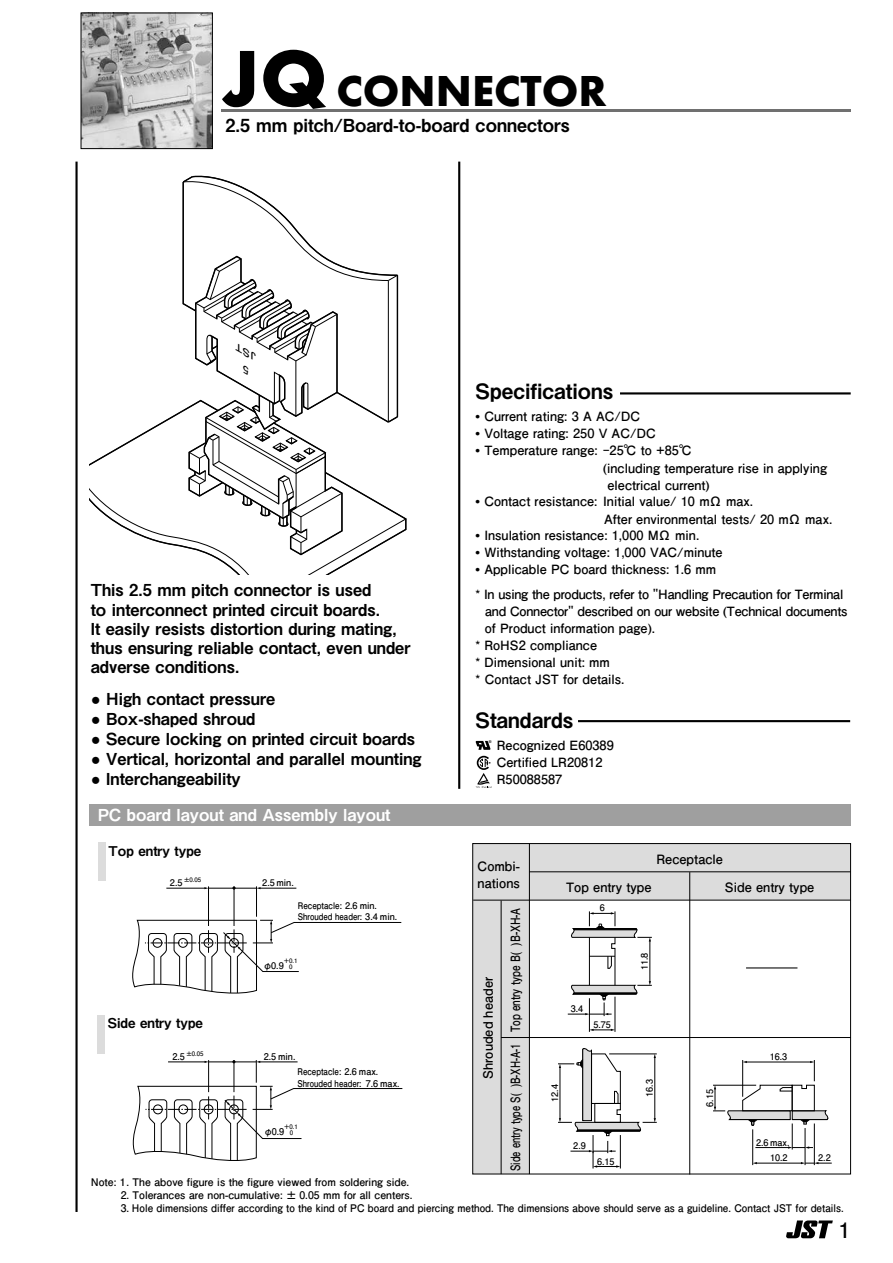
<style>
.page{position:relative;width:893px;height:1263px;background:#fff}
.page>*{position:absolute;margin:0;border:0;box-sizing:border-box;transform-origin:0 0}
.t1{font:700 45px "Futura PT";color:#000}
.t2{font:700 21.3px "Futo Go B101 Pr 6 N";color:#000}
.t3{font:21px "Midashi Go Pr 6 N MB31";color:#000}
.t4{font:18px "Midashi Go Pr 6 N MB31";color:#000}
.t5{font:16.5px/19.2px "Midashi Go Pr 6 N MB31";color:#000}
.t6{font:16.5px "Midashi Go Pr 6 N MB31";color:#fff}
.t7{font:13.5px "Midashi Go Pr 6 N MB31";color:#000}
.t8{font:700 12.9px/16.6px "Futo Go B101 Pr 6 N";color:#000}
.t9{font:700 12.9px "Futo Go B101 Pr 6 N";color:#000;scale:.73 1}
.t10{font:700 12.9px "Futo Go B101 Pr 6 N";color:#000;scale:.78 1}
.t11{font:700 12.75px/17px "Futo Go B101 Pr 6 N";color:#000}
.t12{font:700 12.75px/24.8px "Futo Go B101 Pr 6 N";letter-spacing:-.02em;color:#000}
.t13{font:700 10.5px "Futo Go B101 Pr 6 N";color:#000}
.t14{font:700 9.3px/11.1px "Futo Go B101 Pr 6 N";color:#000;scale:.86 1}
.t15{font:700 9.3px "Futo Go B101 Pr 6 N";color:#000}
.t16{font:700 9.15px "Futo Go B101 Pr 6 N";color:#000}
.t17{font:700 9.15px/10.9px "Futo Go B101 Pr 6 N";color:#000;scale:.89 1}
.t18{font:700 9px "Futo Go B101 Pr 6 N";color:#000}
.t19{font:700 6.15px/5.6px "Futo Go B101 Pr 6 N";color:#000}
.t20{font:700 6px/5.4px "Futo Go B101 Pr 6 N";color:#000}
.t21{font:700 3.75px "Arial";color:#000}
.s1{font-size:82.5px}
.s2{font-family:"Arial";font-weight:700}
.s3{font-size:9.15px}
.s4{font-size:9.3px}
.s5{font-family:"Arial"}
</style>
<div class="page">
<div style="left:473px;top:843px;width:378px;height:57px;background:#dcdcdc"></div>
<div style="left:473px;top:900px;width:56px;height:274px;background:#dcdcdc"></div>
<div style="left:472px;top:843px;width:379px;height:331px;border:1px solid #000"></div>
<hr style="left:529px;top:871px;width:322px;height:1px;background:#000">
<hr style="left:473px;top:900px;width:378px;height:1px;background:#000">
<hr style="left:501px;top:900px;width:1px;height:274px;background:#000">
<hr style="left:529px;top:843px;width:1px;height:331px;background:#000">
<hr style="left:689px;top:872px;width:1px;height:302px;background:#000">
<hr style="left:501px;top:1037px;width:350px;height:1px;background:#000">
<svg style="left:558px;top:1048px;width:99px;height:120px"></svg>
<hr style="left:756px;top:1163px;width:46px;height:1px;background:#000">
<svg style="left:801px;top:1162px;width:31px;height:2px"></svg>
<hr style="left:752px;top:1129px;width:1px;height:36px;background:#000">
<hr style="left:814px;top:1123px;width:1px;height:42px;background:#000">
<hr style="left:805px;top:1128px;width:1px;height:37px;background:#000">
<svg style="left:713px;top:1060px;width:116px;height:89px"></svg>
<svg style="left:568px;top:911px;width:84px;height:105px"></svg>
<hr style="left:589px;top:998px;width:1px;height:34px;background:#000">
<hr style="left:615px;top:997px;width:1px;height:35px;background:#000">
<svg style="left:589px;top:1029px;width:26px;height:2px"></svg>
<hr style="left:746px;top:967px;width:51px;height:1px;background:#000">
<svg style="left:786px;top:1220px;width:47px;height:18px"></svg>
<hr style="left:221px;top:109px;width:629px;height:3px;background:#707070">
<img style="left:83px;top:15px;width:128px;height:132px">
<div style="left:81px;top:13px;width:132px;height:136px;border:1px solid #000"></div>
<hr style="left:458px;top:162px;width:2px;height:627px;background:#000">
<hr style="left:256px;top:886px;width:1px;height:31px;background:#000">
<hr style="left:208px;top:886px;width:1px;height:40px;background:#000">
<hr style="left:260px;top:888px;width:36px;height:1px;background:#000">
<hr style="left:208px;top:888px;width:48px;height:1px;background:#000">
<hr style="left:166px;top:888px;width:39px;height:1px;background:#000">
<hr style="left:234px;top:886px;width:1px;height:40px;background:#000">
<svg style="left:132px;top:920px;width:270px;height:74px"></svg>
<svg style="left:132px;top:1060px;width:271px;height:101px"></svg>
<div style="left:98px;top:842px;width:8px;height:39px;background:#dcdcdc"></div>
<div style="left:97px;top:1015px;width:8px;height:38px;background:#dcdcdc"></div>
<hr style="left:75px;top:162px;width:3px;height:1050px;background:#000">
<div style="left:89px;top:804px;width:761px;height:21px;background:#9f9f9f"></div>
<svg style="left:476px;top:756px;width:16px;height:32px"></svg>
<svg style="left:476px;top:741px;width:14px;height:9px"></svg>
<hr style="left:620px;top:392px;width:231px;height:2px;background:#000">
<hr style="left:578px;top:720px;width:272px;height:2px;background:#000">
<svg style="left:89px;top:175px;width:318px;height:399px"></svg>
<h1 class="t1" style="left:221px;top:62px;width:387px"><span class="s1">JQ</span> CONNECTOR</h1>
<h3 class="t4" style="left:226px;top:111px;width:346px">2.5 mm pitch/Board-to-board connectors</h3>
<p class="t5" style="left:91px;top:580px;width:321px">This 2.5 mm pitch connector is used<br>to interconnect printed circuit boards.<br>It easily resists distortion during mating, thus ensuring reliable contact, even under adverse conditions.</p>
<p class="t5" style="left:91px;top:688px;width:186px"><span class="s2">●</span> High contact pressure</p>
<p class="t5" style="left:91px;top:708px;width:166px"><span class="s2">●</span> Box-shaped shroud</p>
<p class="t5" style="left:91px;top:728px;width:326px"><span class="s2">●</span> Secure locking on printed circuit boards</p>
<p class="t5" style="left:91px;top:749px;width:332px"><span class="s2">●</span> Vertical, horizontal and parallel mounting</p>
<p class="t5" style="left:91px;top:769px;width:151px"><span class="s2">●</span> Interchangeability</p>
<p class="t6" style="left:98px;top:801px;width:294px">PC board layout and Assembly layout</p>
<p class="t7" style="left:109px;top:840px;width:94px">Top entry type</p>
<p class="t20" style="left:170px;top:877px;width:33px"><span class="s3">2.5</span> ±0.05</p>
<p class="t16" style="left:262px;top:875px;width:33px">2.5 min.</p>
<p class="t17" style="left:298px;top:900px;width:113px">Receptacle: 2.6 min.<br>Shrouded header: 3.4 min.</p>
<p class="t7" style="left:108px;top:1012px;width:97px">Side entry type</p>
<p class="t16" style="left:263px;top:958px;width:22px">φ0.9</p>
<p class="t20" style="left:283px;top:958px;width:16px">＋0.1　0</p>
<p class="t19" style="left:172px;top:1050px;width:33px"><span class="s4">2.5</span> ±0.05</p>
<p class="t15" style="left:264px;top:1049px;width:33px">2.5 min.</p>
<p class="t14" style="left:298px;top:1066px;width:120px">Receptacle: 2.6 max.<br>Shrouded header: 7.6 max.</p>
<p class="t15" style="left:264px;top:1124px;width:22px">φ0.9</p>
<p class="t19" style="left:284px;top:1124px;width:16px">＋0.1　0</p>
<h3 class="t3" style="left:476px;top:374px;width:139px">Specifications</h3>
<p class="t11" style="left:476px;top:408px;width:166px"><span class="s5">•</span> Current rating: 3 A AC/DC</p>
<p class="t11" style="left:476px;top:425px;width:182px"><span class="s5">•</span> Voltage rating: 250 V AC/DC</p>
<p class="t11" style="left:476px;top:442px;width:218px"><span class="s5">•</span> Temperature range: -25℃ to +85℃</p>
<p class="t11" style="left:603px;top:459px;width:225px">(including temperature rise in applying</p>
<p class="t11" style="left:607px;top:476px;width:104px">electrical current)</p>
<p class="t11" style="left:604px;top:492px;width:230px;text-indent:-128px"><span class="s5">•</span> Contact resistance: Initial value/ 10 mΩ max.<br>After environmental tests/ 20 mΩ max.</p>
<p class="t11" style="left:476px;top:527px;width:225px"><span class="s5">•</span> Insulation resistance: 1,000 MΩ min.</p>
<p class="t11" style="left:476px;top:544px;width:249px"><span class="s5">•</span> Withstanding voltage: 1,000 VAC/minute</p>
<p class="t12" style="left:476px;top:557px;width:369px"><span class="s5">•</span> Applicable PC board thickness: 1.6 mm<br>* In using the products, refer to "Handling Precaution for Terminal</p>
<p class="t12" style="left:485px;top:599px;width:364px">and Connector" described on our website (Technical documents</p>
<p class="t11" style="left:485px;top:619px;width:172px">of Product information page).</p>
<p class="t11" style="left:476px;top:636px;width:123px">* RoHS2 compliance</p>
<p class="t11" style="left:476px;top:653px;width:136px">* Dimensional unit: mm</p>
<p class="t11" style="left:476px;top:670px;width:150px">* Contact JST for details.</p>
<h3 class="t3" style="left:476px;top:703px;width:99px">Standards</h3>
<p class="t11" style="left:497px;top:736px;width:118px">Recognized E60389<br>Certified LR20812<br>R50088587</p>
<p class="t21" style="left:489px;top:739px;width:4px">®</p>
<p class="t21" style="left:522px;top:739px;width:4px">®</p>
<p class="t21" style="left:523px;top:778px;width:4px">®</p>
<p class="t8" style="left:478px;top:858px;width:44px">Combi&shy;nations</p>
<p class="t8" style="left:479px;top:1078px;width:103px;rotate:-90deg">Shrouded header</p>
<p class="t10" style="left:505px;top:1032px;width:161px;rotate:-90deg">Top entry type B( )B-XH-A</p>
<p class="t9" style="left:505px;top:1171px;width:176px;rotate:-90deg">Side entry type S( )B-XH-A-1</p>
<p class="t8" style="left:656px;top:850px;width:68px">Receptacle</p>
<p class="t8" style="left:566px;top:878px;width:87px">Top entry type</p>
<p class="t8" style="left:725px;top:878px;width:91px">Side entry type</p>
<p class="t16" style="left:600px;top:901px;width:7px">6</p>
<p class="t16" style="left:571px;top:1001px;width:14px">3.4</p>
<p class="t16" style="left:593px;top:1018px;width:19px">5.75</p>
<p class="t18" style="left:547px;top:1102px;width:19px;rotate:-90deg">12.4</p>
<p class="t16" style="left:573px;top:1138px;width:14px">2.9</p>
<p class="t16" style="left:597px;top:1154px;width:19px">6.15</p>
<p class="t18" style="left:637px;top:970px;width:19px;rotate:-90deg">11.8</p>
<p class="t18" style="left:642px;top:1097px;width:19px;rotate:-90deg">16.3</p>
<p class="t18" style="left:702px;top:1107px;width:19px;rotate:-90deg">6.15</p>
<p class="t16" style="left:770px;top:1049px;width:19px">16.3</p>
<p class="t16" style="left:756px;top:1135px;width:35px">2.6 max.</p>
<p class="t16" style="left:770px;top:1150px;width:19px">10.2</p>
<p class="t16" style="left:818px;top:1150px;width:14px">2.2</p>
<p class="t13" style="left:91px;top:1174px;width:320px">Note: 1. The above figure is the figure viewed from soldering side.</p>
<p class="t13" style="left:121px;top:1186px;width:293px">2. Tolerances are non-cumulative: ± 0.05 mm for all centers.</p>
<p class="t13" style="left:121px;top:1199px;width:724px">3. Hole dimensions differ according to the kind of PC board and piercing method. The dimensions above should serve as a guideline. Contact JST for details.</p>
<h2 class="t2" style="left:839px;top:1213px;width:13px">1</h2>
</div>
